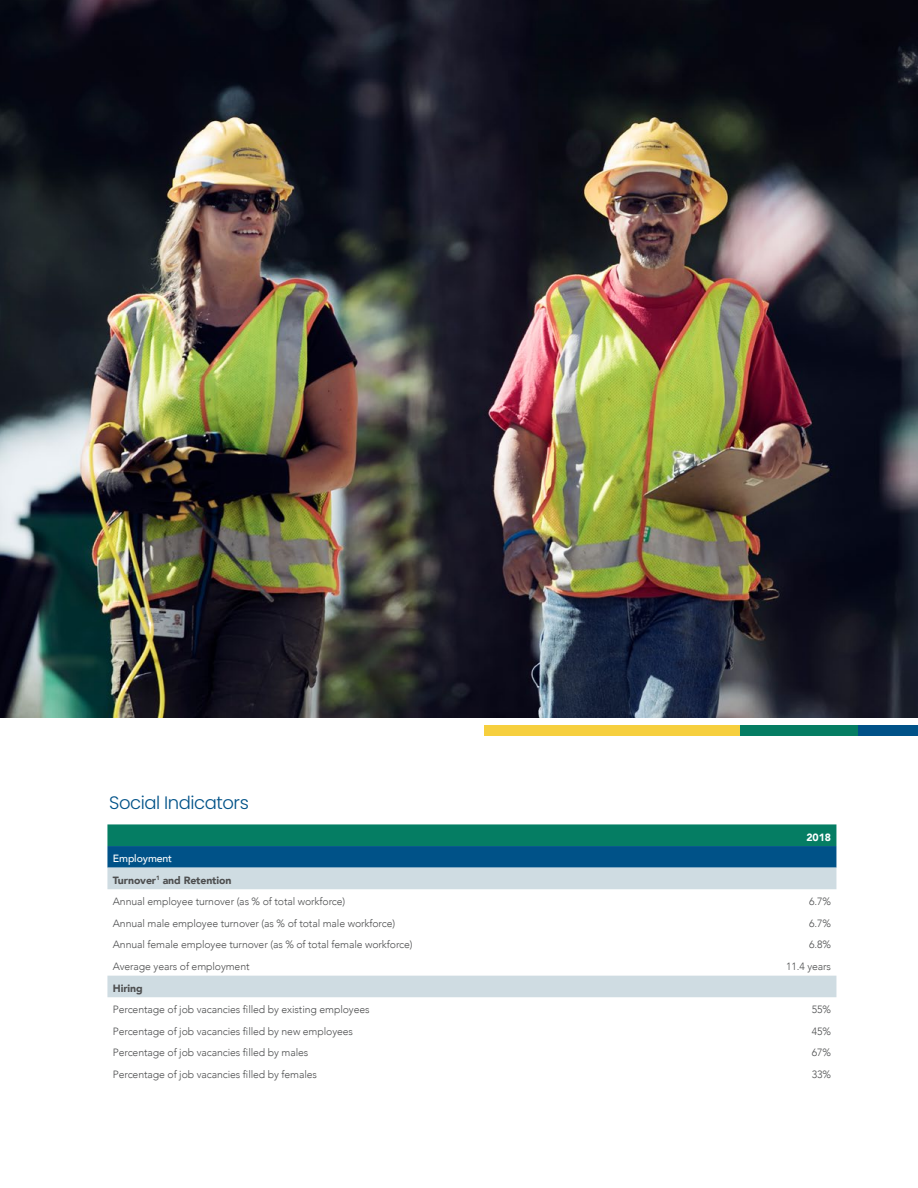
<style>
.page{position:relative;width:918px;height:1188px;background:#fff}
.page>*{position:absolute;margin:0;border:0;box-sizing:border-box;transform-origin:0 0}
.t1{font:300 18px "Poppins";letter-spacing:-.025em;color:#005288}
.t2{font:300 10.5px/21.6px "Avenir";letter-spacing:-.01em;color:#4d4e4f}
.t3{font:900 10.5px "Avenir";letter-spacing:-.01em;color:#4d4e4f}
.t4{font:900 10.5px "Avenir";color:#fff}
.s1{font-weight:500;color:#fff}
.s2{font-weight:900}
</style>
<div class="page">
<div style="left:740px;top:725px;width:122px;height:11px;background:#057d63"></div>
<div style="left:859px;top:725px;width:59px;height:11px;background:#005288"></div>
<div style="left:484px;top:725px;width:256px;height:11px;background:#f6cf3e"></div>
<svg style="left:107px;top:824px;width:729px;height:44px;background:#086b78"></svg>
<svg style="left:107px;top:868px;width:729px;height:129px"></svg>
<img style="left:0;top:0;width:918px;height:717px">
<h1 class="t1" style="left:109px;top:792px;width:141px">Social Indicators</h1>
<p class="t2" style="left:113px;top:848px;width:234px"><span class="s1">Employment<br></span><span class="s2">Turnover</span><sup>1</sup> <span class="s2">and Retention<br></span>Annual employee turnover (as % of total workforce)</p>
<p class="t4" style="left:807px;top:828px;width:26px">2018</p>
<p class="t2" style="left:809px;top:891px;width:23px">6.7%</p>
<p class="t2" style="left:113px;top:912px;width:284px">Annual male employee turnover (as % of total male workforce)</p>
<p class="t2" style="left:809px;top:912px;width:23px">6.7%</p>
<p class="t2" style="left:113px;top:934px;width:301px">Annual female employee turnover (as % of total female workforce)</p>
<p class="t2" style="left:809px;top:934px;width:23px">6.8%</p>
<p class="t2" style="left:113px;top:956px;width:138px">Average years of employment</p>
<p class="t2" style="left:786px;top:956px;width:47px">11.4 years</p>
<p class="t3" style="left:113px;top:979px;width:31px">Hiring</p>
<p class="t2" style="left:113px;top:999px;width:258px">Percentage of job vacancies filled by existing employees</p>
<p class="t2" style="left:812px;top:999px;width:21px">55%</p>
<p class="t2" style="left:113px;top:1020px;width:242px">Percentage of job vacancies filled by new employees</p>
<p class="t2" style="left:812px;top:1020px;width:21px">45%</p>
<p class="t2" style="left:113px;top:1042px;width:197px">Percentage of job vacancies filled by males</p>
<p class="t2" style="left:812px;top:1042px;width:21px">67%</p>
<p class="t2" style="left:113px;top:1064px;width:206px">Percentage of job vacancies filled by females</p>
<p class="t2" style="left:812px;top:1064px;width:21px">33%</p>
</div>
